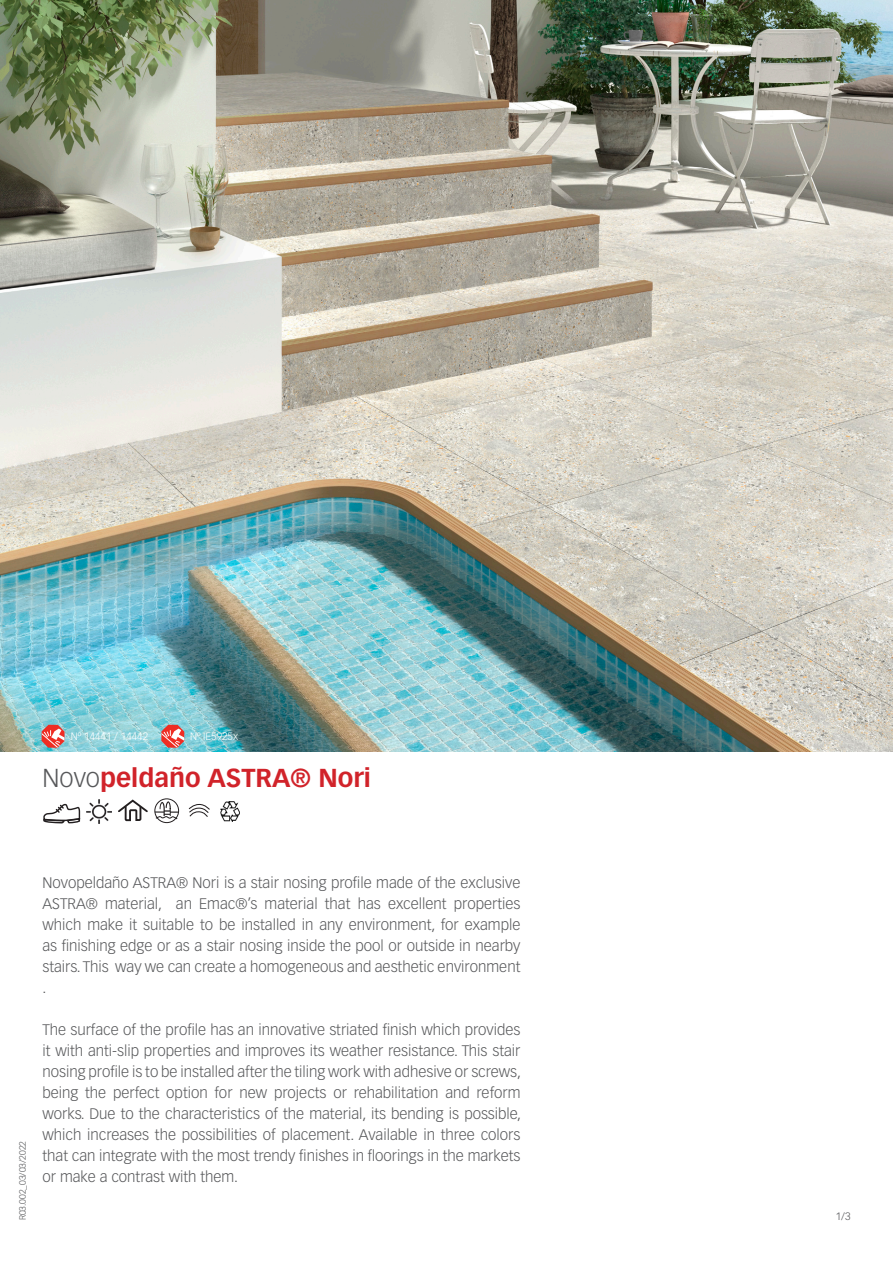
<style>
.page{position:relative;width:893px;height:1263px;background:#fff}
.page>*{position:absolute;margin:0;border:0;box-sizing:border-box;transform-origin:0 0}
.t1{font:700 25.5px "Vectora LT Std";color:#d1232a}
.t2{font:300 15px/21px "Vectora LT Std";color:#57585a;text-align:justify}
.t3{font:300 10.5px "Vectora LT Std";color:#fff}
.t4{font:300 10.5px "Vectora LT Std";color:#57585a}
.t5{font:300 9px "Vectora LT Std";color:#57585a}
.s1{font-weight:300;color:#57585a}
</style>
<div class="page">
<img style="left:0;top:0;width:893px;height:751px">
<img style="left:220px;top:801px;width:20px;height:20px">
<img style="left:87px;top:799px;width:24px;height:25px">
<div style="left:155px;top:799px;width:24px;height:24px;border:1px solid #231f20;border-radius:50%"></div>
<svg style="left:155px;top:801px;width:24px;height:19px"></svg>
<svg style="left:188px;top:804px;width:22px;height:13px"></svg>
<svg style="left:43px;top:803px;width:38px;height:21px"></svg>
<svg style="left:118px;top:799px;width:30px;height:22px"></svg>
<svg style="left:161px;top:725px;width:23px;height:23px"></svg>
<svg style="left:42px;top:725px;width:23px;height:23px"></svg>
<p class="t3" style="left:71px;top:730px;width:79px">Nº 14441 / 14442</p>
<p class="t3" style="left:190px;top:730px;width:50px">Nº IE5925x</p>
<p class="t1" style="left:43px;top:762px;width:330px"><span class="s1">Novo</span>peldaño ASTRA® Nori</p>
<p class="t5" style="left:17px;top:1220px;width:81px;rotate:-90deg">R03.002_03/03/2022</p>
<p class="t2" style="left:43px;top:872px;width:479px">Novopeldaño ASTRA® Nori is a stair nosing profile made of the exclusive ASTRA® material, an Emac®’s material that has excellent properties which make it suitable to be installed in any environment, for example as finishing edge or as a stair nosing inside the pool or outside in nearby stairs. This way we can create a homogeneous and aesthetic environment .</p>
<p class="t2" style="left:43px;top:1019px;width:480px">The surface of the profile has an innovative striated finish which provides it with anti-slip properties and improves its weather resistance. This stair nosing profile is to be installed after the tiling work with adhesive or screws, being the perfect option for new projects or rehabilitation and reform works. Due to the characteristics of the material, its bending is possible, which increases the possibilities of placement. Available in three colors that can integrate with the most trendy finishes in floorings in the markets or make a contrast with them.</p>
<p class="t4" style="left:836px;top:1211px;width:16px">1/3</p>
</div>
